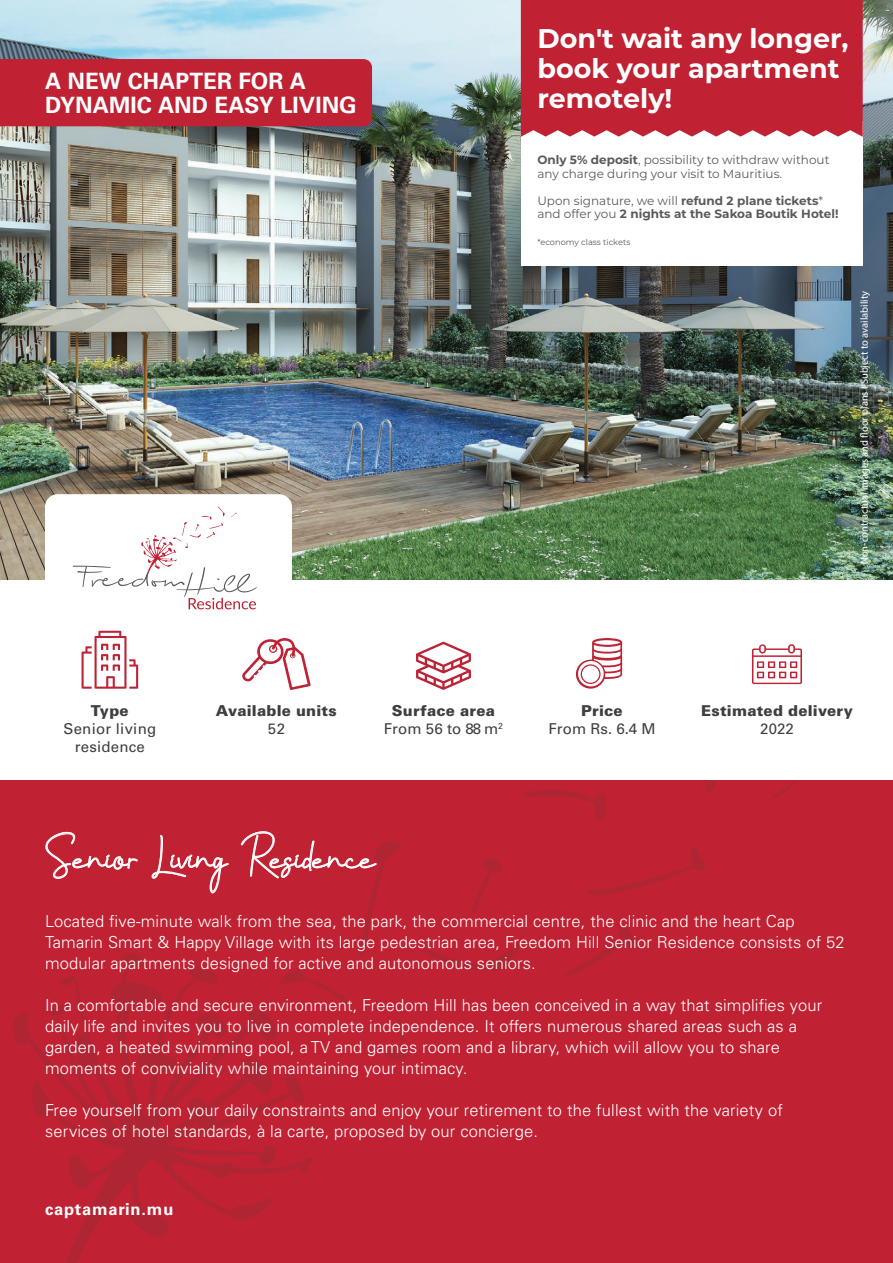
<style>
.page{position:relative;width:893px;height:1263px;background:#fff}
.page>*{position:absolute;margin:0;border:0;box-sizing:border-box;transform-origin:0 0}
.t1{font:37.5px "Benalla";letter-spacing:.005em;color:#fff}
.t2{font:700 27px/30px "Montserrat";color:#fff}
.t3{font:700 22.5px/24px "Univers LT Std";letter-spacing:.005em;color:#fff}
.t4{font:300 16.5px/21px "Univers LT Std";letter-spacing:.01em;color:#fff}
.t5{font:700 16.5px "Univers LT Std";letter-spacing:.05em;color:#fff}
.t6{font:900 15px/18.8px "Univers LT Std";letter-spacing:.015em;color:#3e3e3f;text-align:center}
.t7{font:15px/18px "Univers LT Std";letter-spacing:.015em;color:#3e3e3f;text-align:center}
.t8{font:700 12px/13.5px "Montserrat";color:#5b595c}
.t9{font:12px/13.5px "Montserrat";color:#5b595c}
.t10{font:10.5px "Myriad Pro";color:#fff}
.t11{font:8.25px "Montserrat";color:#5b595c}
.s1{font-weight:700}
.s2{font-weight:400}
</style>
<div class="page">
<img style="left:0;top:0;width:893px;height:579px">
<div style="left:521px;top:121px;width:342px;height:145px;background:#fff"></div>
<div style="left:521px;top:0;width:342px;height:137px;background:#c02133"></div>
<div style="left:0;top:781px;width:893px;height:482px;background:#c02133"></div>
<svg style="left:66px;top:1241px;width:21px;height:22px"></svg>
<svg style="left:13px;top:953px;width:300px;height:288px"></svg>
<svg style="left:424px;top:943px;width:95px;height:28px"></svg>
<svg style="left:773px;top:781px;width:24px;height:17px"></svg>
<svg style="left:472px;top:859px;width:30px;height:54px"></svg>
<svg style="left:384px;top:1019px;width:24px;height:41px"></svg>
<svg style="left:587px;top:847px;width:118px;height:48px"></svg>
<svg style="left:565px;top:925px;width:72px;height:51px"></svg>
<svg style="left:706px;top:781px;width:10px;height:12px"></svg>
<svg style="left:278px;top:970px;width:74px;height:40px"></svg>
<svg style="left:523px;top:790px;width:83px;height:30px"></svg>
<div style="left:45px;top:494px;width:247px;height:147px;background:#fff;border-radius:13px"></div>
<svg style="left:73px;top:507px;width:184px;height:102px"></svg>
<svg style="left:46px;top:832px;width:92px;height:46px"></svg>
<svg style="left:152px;top:835px;width:77px;height:58px"></svg>
<svg style="left:241px;top:831px;width:160px;height:129px"></svg>
<div style="left:0;top:59px;width:372px;height:67px;background:#c02133"></div>
<svg style="left:242px;top:638px;width:69px;height:52px"></svg>
<svg style="left:82px;top:631px;width:56px;height:58px"></svg>
<svg style="left:752px;top:644px;width:50px;height:40px"></svg>
<svg style="left:416px;top:642px;width:55px;height:48px"></svg>
<svg style="left:576px;top:638px;width:46px;height:51px"></svg>
<svg style="left:860px;top:433px;width:8px;height:4px"></svg>
<h3 class="t3" style="left:45px;top:69px;width:313px">A NEW CHAPTER FOR A<br>DYNAMIC AND EASY LIVING</h3>
<h2 class="t2" style="left:537px;top:22px;width:313px">Don't wait any longer, book your apartment remotely!</h2>
<p class="t9" style="left:537px;top:153px;width:294px"><span class="s1">Only 5% deposit</span>, possibility to withdraw without any charge during your visit to Mauritius.</p>
<p class="t8" style="left:537px;top:193px;width:303px"><span class="s2">Upon signature, we will</span> refund 2 plane tickets<span class="s2">* and offer you</span> 2 nights at the Sakoa Boutik Hotel!</p>
<p class="t11" style="left:537px;top:236px;width:95px">*economy class tickets</p>
<p class="t10" style="left:858px;top:564px;width:275px;rotate:-90deg">Non-contractual images and oor plans I Subject to availability</p>
<p class="t6" style="left:91px;top:701px;width:39px">Type</p>
<p class="t7" style="left:63px;top:720px;width:94px">Senior living residence</p>
<p class="t6" style="left:216px;top:701px;width:122px">Available units</p>
<p class="t7" style="left:268px;top:720px;width:19px">52</p>
<p class="t6" style="left:384px;top:701px;width:121px">Surface area<br><span class="s2">From 56 to 88 m</span><sup>2</sup></p>
<p class="t6" style="left:581px;top:701px;width:43px">Price</p>
<p class="t7" style="left:548px;top:720px;width:109px">From Rs. 6.4 M</p>
<h1 class="t1" style="left:45px;top:835px;width:332px">Senior Living Residence</h1>
<p class="t6" style="left:701px;top:701px;width:153px">Estimated delivery</p>
<p class="t7" style="left:760px;top:720px;width:35px">2022</p>
<p class="t4" style="left:45px;top:911px;width:801px">Located five-minute walk from the sea, the park, the commercial centre, the clinic and the heart Cap<br>Tamarin Smart &amp; Happy Village with its large pedestrian area, Freedom Hill Senior Residence consists of 52 modular apartments designed for active and autonomous seniors.</p>
<p class="t4" style="left:45px;top:995px;width:779px">In a comfortable and secure environment, Freedom Hill has been conceived in a way that simplifies your daily life and invites you to live in complete independence. It offers numerous shared areas such as a garden, a heated swimming pool, a TV and games room and a library, which will allow you to share moments of conviviality while maintaining your intimacy.</p>
<p class="t4" style="left:45px;top:1100px;width:739px">Free yourself from your daily constraints and enjoy your retirement to the fullest with the variety of services of hotel standards, à la carte, proposed by our concierge.</p>
<p class="t5" style="left:45px;top:1199px;width:130px">captamarin.mu</p>
</div>
